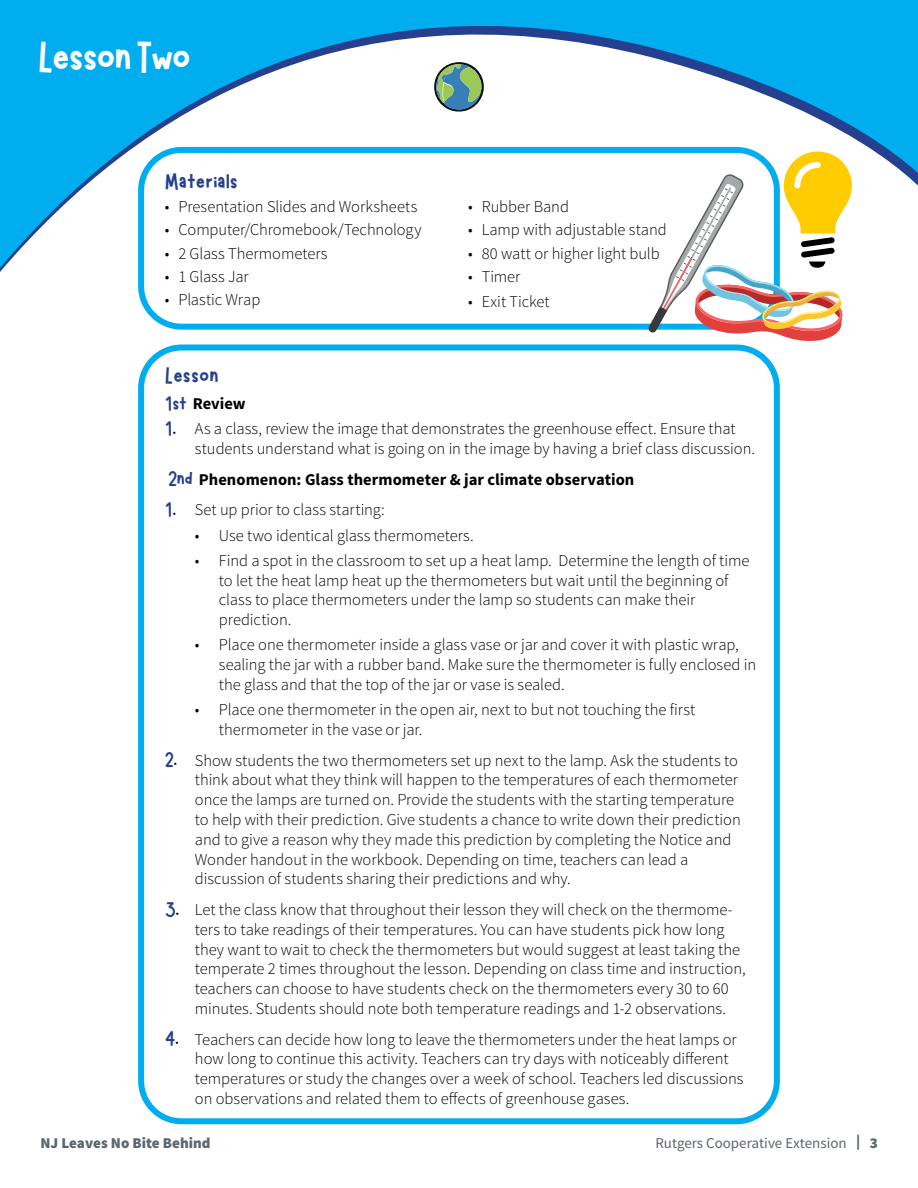
<style>
.page{position:relative;width:918px;height:1188px;background:#fff}
.page>*{position:absolute;margin:0;border:0;box-sizing:border-box;transform-origin:0 0}
.t1{font:45px "Marykate";letter-spacing:-.03em;color:#fff}
.t2{font:24px "Marykate";color:#25408f}
.t3{font:300 16.5px/19.8px "Source Sans Pro";color:#000}
.t4{font:700 16.5px "Source Sans Pro";letter-spacing:.005em;color:#000}
.t5{font:15px "Source Sans Pro";color:#5b6770}
.t6{font:900 15px "Source Sans Pro";color:#5b6770}
.s1{font-family:"Marykate";font-weight:400;font-size:21px;color:#25408f}
.s2{font-family:"Marykate";font-weight:400;font-size:21px}
.s3{font-weight:900}
</style>
<div class="page">
<svg style="left:0;top:0;width:918px;height:380px"></svg>
<div style="left:138px;top:345px;width:642px;height:779px;border:6px solid #00aeef;border-radius:41px"></div>
<div style="left:138px;top:147px;width:642px;height:183px;border:6px solid #00aeef;border-radius:40px"></div>
<svg style="left:648px;top:152px;width:204px;height:191px"></svg>
<h1 class="t1" style="left:38px;top:40px;width:155px">Lesson Two</h1>
<h2 class="t2" style="left:165px;top:172px;width:75px">Materials</h2>
<p class="t3" style="left:165px;top:197px;width:254px">• Presentation Slides and Worksheets</p>
<p class="t3" style="left:165px;top:220px;width:258px">• Computer/Chromebook/Technology</p>
<p class="t3" style="left:165px;top:243px;width:164px">• 2 Glass Thermometers</p>
<p class="t3" style="left:165px;top:267px;width:85px">• 1 Glass Jar</p>
<p class="t3" style="left:165px;top:290px;width:97px">• Plastic Wrap</p>
<p class="t3" style="left:468px;top:197px;width:102px">• Rubber Band</p>
<p class="t3" style="left:468px;top:220px;width:200px">• Lamp with adjustable stand</p>
<p class="t3" style="left:468px;top:243px;width:193px">• 80 watt or higher light bulb</p>
<p class="t3" style="left:468px;top:267px;width:54px">• Timer</p>
<p class="t3" style="left:468px;top:292px;width:83px">• Exit Ticket</p>
<h2 class="t2" style="left:165px;top:367px;width:55px">Lesson</h2>
<p class="t4" style="left:165px;top:393px;width:82px"><span class="s1">1st</span> Review</p>
<p class="t3" style="left:195px;top:419px;width:562px;text-indent:-30px"><span class="s1">1</span><span class="s2">.</span> As a class, review the image that demonstrates the greenhouse effect. Ensure that students understand what is going on in the image by having a brief class discussion.</p>
<p class="t4" style="left:168px;top:469px;width:468px"><span class="s1">2nd</span> Phenomenon: Glass thermometer &amp; jar climate observation</p>
<p class="t3" style="left:165px;top:500px;width:221px"><span class="s1">1</span><span class="s2">.</span> Set up prior to class starting:</p>
<p class="t3" style="left:195px;top:525px;width:280px">• Use two identical glass thermometers.</p>
<p class="t3" style="left:219px;top:551px;width:532px;text-indent:-24px">• Find a spot in the classroom to set up a heat lamp. Determine the length of time to let the heat lamp heat up the thermometers but wait until the beginning of class to place thermometers under the lamp so students can make their prediction.</p>
<p class="t3" style="left:219px;top:635px;width:539px;text-indent:-24px">• Place one thermometer inside a glass vase or jar and cover it with plastic wrap, sealing the jar with a rubber band. Make sure the thermometer is fully enclosed in the glass and that the top of the jar or vase is sealed.</p>
<p class="t3" style="left:219px;top:700px;width:478px;text-indent:-24px">• Place one thermometer in the open air, next to but not touching the first thermometer in the vase or jar.</p>
<p class="t3" style="left:195px;top:750px;width:547px;text-indent:-30px"><span class="s1">2</span><span class="s2">.</span> Show students the two thermometers set up next to the lamp. Ask the students to think about what they think will happen to the temperatures of each thermometer once the lamps are turned on. Provide the students with the starting temperature to help with their prediction. Give students a chance to write down their prediction and to give a reason why they made this prediction by completing the Notice and Wonder handout in the workbook. Depending on time, teachers can lead a discussion of students sharing their predictions and why.</p>
<p class="t3" style="left:195px;top:900px;width:552px;text-indent:-30px"><span class="s1">3</span><span class="s2">.</span> Let the class know that throughout their lesson they will check on the thermome&shy;ters to take readings of their temperatures. You can have students pick how long they want to wait to check the thermometers but would suggest at least taking the temperate 2 times throughout the lesson. Depending on class time and instruction, teachers can choose to have students check on the thermometers every 30 to 60 minutes. Students should note both temperature readings and 1-2 observations.</p>
<p class="t3" style="left:195px;top:1029px;width:550px;text-indent:-30px"><span class="s1">4</span><span class="s2">.</span> Teachers can decide how long to leave the thermometers under the heat lamps or how long to continue this activity. Teachers can try days with noticeably different temperatures or study the changes over a week of school. Teachers led discussions on observations and related them to effects of greenhouse gases.</p>
<p class="t6" style="left:40px;top:1133px;width:172px">NJ Leaves No Bite Behind</p>
<p class="t5" style="left:655px;top:1134px;width:224px">Rutgers Cooperative Extension <span class="s3">| 3</span></p>
</div>
